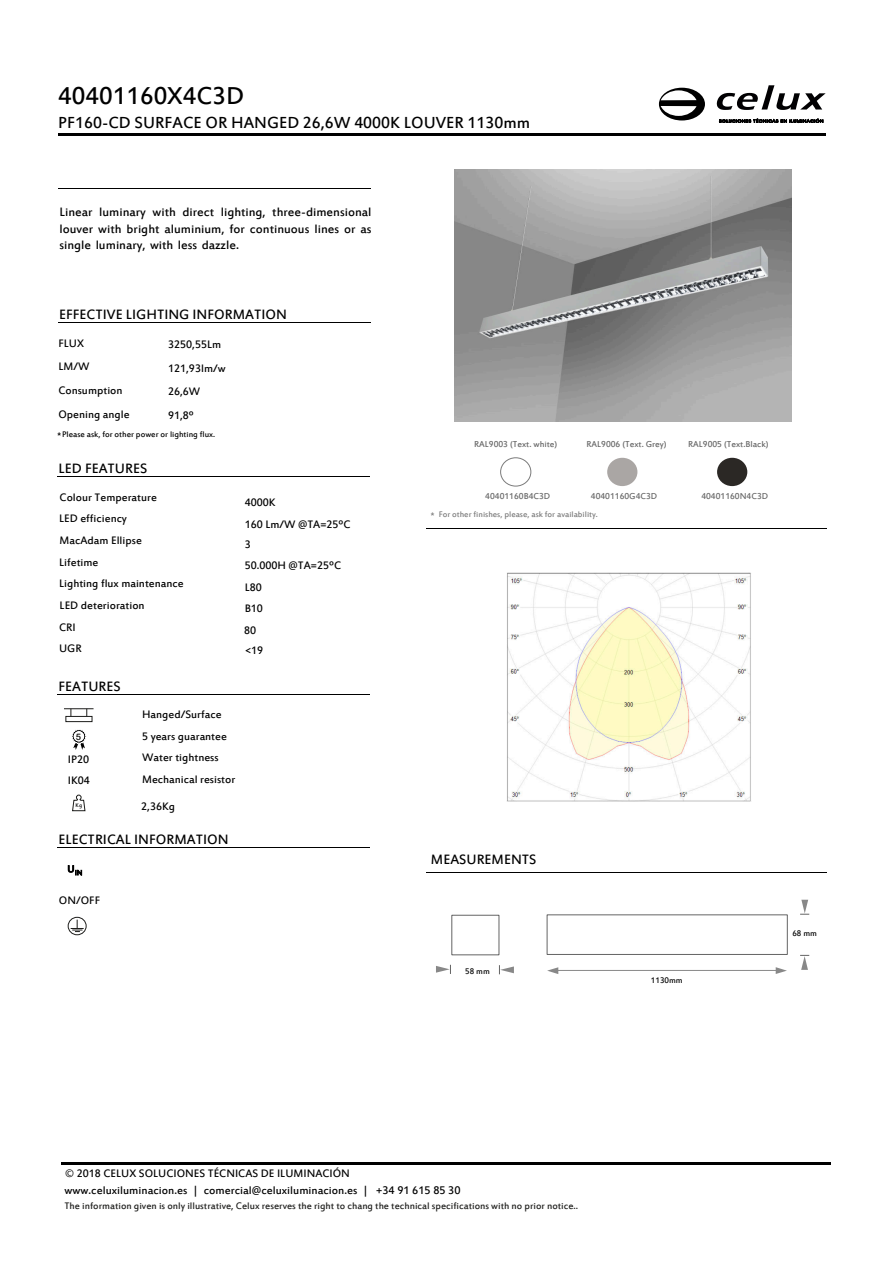
<style>
.page{position:relative;width:893px;height:1263px;background:#fff}
.page>*{position:absolute;margin:0;border:0;box-sizing:border-box;transform-origin:0 0}
.t1{font:27px "Estrangelo Edessa";color:#000}
.t2{font:17.7px "Estrangelo Edessa";color:#000}
.t3{font:15px "Estrangelo Edessa";color:#000}
.t4{font:13.5px/16.2px "Estrangelo Edessa";color:#000;text-align:justify}
.t5{font:12.3px "Estrangelo Edessa";color:#000}
.t6{font:12px/21.8px "Estrangelo Edessa";color:#000}
.t7{font:10.5px "Estrangelo Edessa";color:#1d1d1b}
.t8{font:9.45px "Estrangelo Edessa";color:#656565}
.t9{font:9px "Estrangelo Edessa";color:#000}
.t10{font:9px "Estrangelo Edessa";color:#7b7b7b}
.t11{font:9px "Arial Rounded MT Bold";color:#1d1d1b}
.t12{font:6px "Estrangelo Edessa";color:#000}
</style>
<div class="page">
<img style="left:507px;top:573px;width:244px;height:229px">
<img style="left:454px;top:169px;width:337px;height:253px">
<hr style="left:58px;top:133px;width:768px;height:3px;background:#000">
<hr style="left:62px;top:1162px;width:769px;height:3px;background:#000">
<hr style="left:58px;top:189px;width:313px;height:1px;background:#000">
<hr style="left:426px;top:528px;width:400px;height:1px;background:#000">
<hr style="left:426px;top:872px;width:400px;height:1px;background:#000">
<div style="left:500px;top:457px;width:31px;height:29px;border:1px solid #7b7b7b;border-radius:50%"></div>
<div style="left:607px;top:458px;width:30px;height:28px;background:#aaa6a4;border-radius:50%"></div>
<div style="left:717px;top:458px;width:30px;height:28px;background:#2b2825;border-radius:50%"></div>
<hr style="left:57px;top:476px;width:313px;height:1px;background:#000">
<hr style="left:58px;top:323px;width:313px;height:1px;background:#000">
<hr style="left:57px;top:847px;width:313px;height:1px;background:#000">
<svg style="left:68px;top:865px;width:14px;height:10px"></svg>
<div style="left:68px;top:917px;width:19px;height:18px;border:1px solid #1d1d1b;border-radius:50%"></div>
<svg style="left:71px;top:919px;width:13px;height:13px"></svg>
<hr style="left:64px;top:708px;width:30px;height:1px;background:#1d1d1b">
<div style="left:66px;top:716px;width:26px;height:6px;border:1px solid #1d1d1b"></div>
<div style="left:547px;top:914px;width:240px;height:40px;border:1px solid #646464"></div>
<div style="left:451px;top:915px;width:48px;height:40px;border:1px solid #646464"></div>
<svg style="left:436px;top:965px;width:15px;height:9px"></svg>
<svg style="left:499px;top:965px;width:15px;height:9px"></svg>
<hr style="left:558px;top:970px;width:220px;height:1px;background:#888">
<svg style="left:547px;top:967px;width:11px;height:7px"></svg>
<svg style="left:776px;top:967px;width:11px;height:7px"></svg>
<svg style="left:800px;top:955px;width:9px;height:15px"></svg>
<svg style="left:800px;top:899px;width:9px;height:16px"></svg>
<hr style="left:57px;top:694px;width:313px;height:1px;background:#000">
<svg style="left:72px;top:794px;width:14px;height:17px"></svg>
<svg style="left:72px;top:729px;width:15px;height:21px"></svg>
<div style="left:74px;top:731px;width:10px;height:10px;background:#fff;border-radius:50%"></div>
<svg style="left:719px;top:119px;width:104px;height:4px"></svg>
<svg style="left:659px;top:88px;width:46px;height:32px"></svg>
<svg style="left:717px;top:85px;width:109px;height:25px"></svg>
<h1 class="t1" style="left:58px;top:82px;width:188px">40401160X4C3D</h1>
<h2 class="t2" style="left:58px;top:114px;width:473px">PF160-CD SURFACE OR HANGED 26,6W 4000K LOUVER 1130mm</h2>
<p class="t4" style="left:59px;top:205px;width:314px">Linear luminary with direct lighting, three-dimensional louver with bright aluminium, for continuous lines or as single luminary, with less dazzle.</p>
<p class="t3" style="left:59px;top:307px;width:229px">EFFECTIVE LIGHTING INFORMATION</p>
<p class="t6" style="left:58px;top:332px;width:73px;line-height:23.5px">FLUX<br>LM/W<br>Consumption<br>Opening angle</p>
<p class="t9" style="left:62px;top:429px;width:155px">Please ask, for other power or lighting flux.</p>
<p class="t6" style="left:168px;top:334px;width:59px;line-height:23.1px">3250,55Lm<br>121,93lm/w<br>26,6W</p>
<p class="t6" style="left:168px;top:405px;width:27px">91,8º</p>
<p class="t9" style="left:57px;top:431px;width:5px">*</p>
<p class="t3" style="left:58px;top:461px;width:90px">LED FEATURES</p>
<p class="t6" style="left:59px;top:487px;width:126px">Colour Temperature<br>LED efficiency<br>MacAdam Ellipse<br>Lifetime<br>Lighting flux maintenance<br>LED deterioration<br>CRI<br>UGR</p>
<p class="t6" style="left:245px;top:492px;width:107px">4000K<br>160 Lm/W @TA=25ºC</p>
<p class="t6" style="left:245px;top:534px;width:98px;line-height:21.3px">3<br>50.000H @TA=25ºC<br>L80<br>B10</p>
<p class="t6" style="left:244px;top:620px;width:21px;line-height:20px">80 &lt;19</p>
<p class="t3" style="left:58px;top:679px;width:64px">FEATURES</p>
<p class="t11" style="left:76px;top:731px;width:7px">5</p>
<p class="t6" style="left:68px;top:750px;width:24px;line-height:20.7px">IP20<br>IK04</p>
<p class="t12" style="left:76px;top:802px;width:8px">Kg</p>
<p class="t6" style="left:142px;top:704px;width:95px">Hanged/Surface<br>5 years guarantee<br>Water tightness<br>Mechanical resistor</p>
<p class="t6" style="left:141px;top:795px;width:35px">2,36Kg</p>
<p class="t3" style="left:58px;top:831px;width:172px">ELECTRICAL INFORMATION</p>
<p class="t6" style="left:59px;top:890px;width:43px">ON/OFF</p>
<p class="t8" style="left:474px;top:439px;width:85px">RAL9003 (Text. white)</p>
<p class="t8" style="left:586px;top:439px;width:82px">RAL9006 (Text. Grey)</p>
<p class="t8" style="left:688px;top:439px;width:82px">RAL9005 (Text.Black)</p>
<p class="t8" style="left:485px;top:491px;width:67px">40401160B4C3D</p>
<p class="t8" style="left:591px;top:491px;width:68px">40401160G4C3D</p>
<p class="t8" style="left:701px;top:491px;width:68px">40401160N4C3D</p>
<p class="t10" style="left:439px;top:510px;width:161px">For other finishes, please, ask for availability.</p>
<p class="t10" style="left:431px;top:511px;width:5px">*</p>
<p class="t3" style="left:431px;top:851px;width:107px">MEASUREMENTS</p>
<p class="t9" style="left:465px;top:966px;width:26px">58 mm</p>
<p class="t9" style="left:651px;top:975px;width:33px">1130mm</p>
<p class="t9" style="left:792px;top:929px;width:26px">68 mm</p>
<p class="t6" style="left:65px;top:1163px;width:286px">© 2018 CELUX SOLUCIONES TÉCNICAS DE ILUMINACIÓN</p>
<p class="t5" style="left:64px;top:1183px;width:398px">www.celuxiluminacion.es | comercial@celuxiluminacion.es | +34 91 615 85 30</p>
<p class="t7" style="left:64px;top:1200px;width:515px">The information given is only illustrative, Celux reserves the right to chang the technical specifications with no prior notice..</p>
</div>
